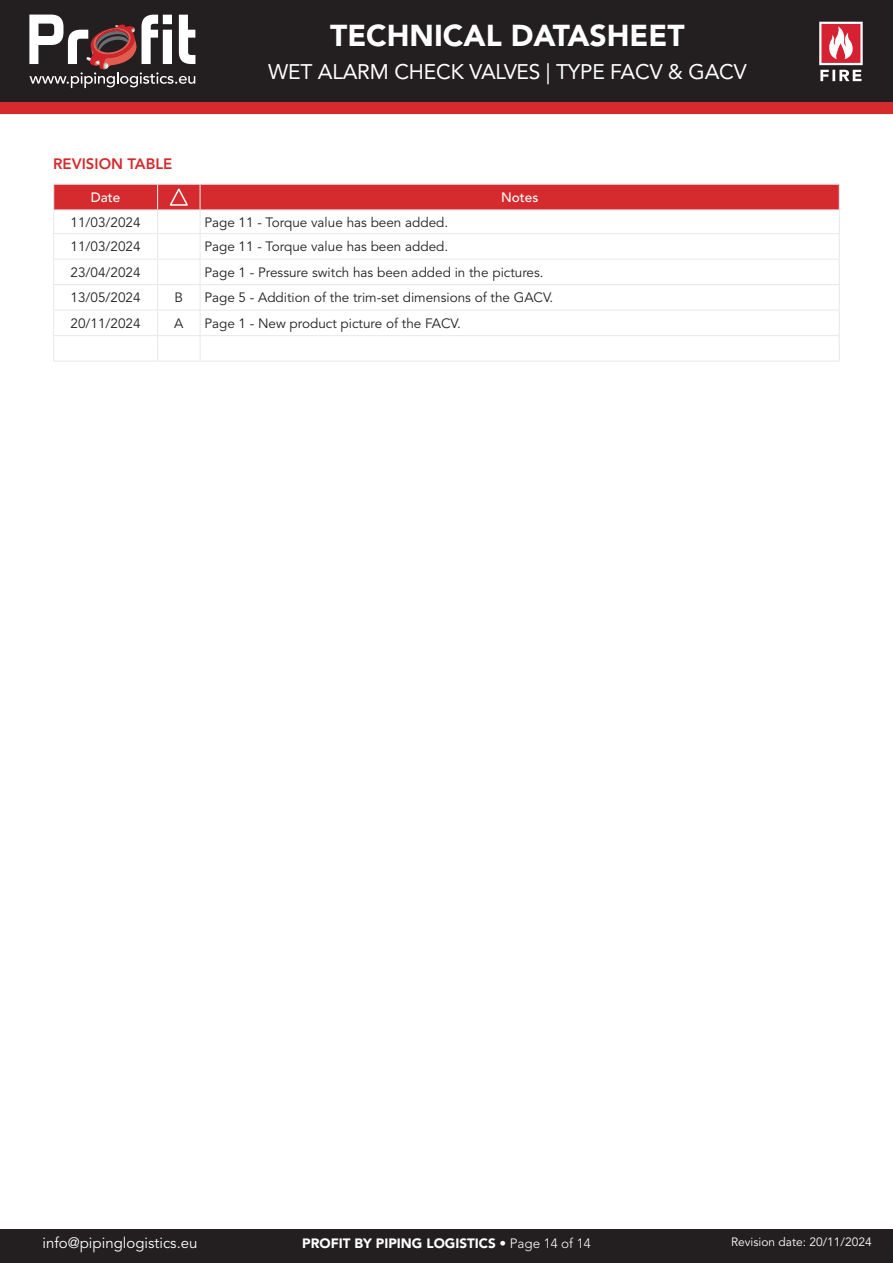
<style>
.page{position:relative;width:893px;height:1263px;background:#fff}
.page>*{position:absolute;margin:0;border:0;box-sizing:border-box;transform-origin:0 0}
.t1{font:900 30px "Avenir LT Std";color:#fff}
.t2{font:21px "Avenir LT Std";letter-spacing:-.01em;color:#fff}
.t3{font:15px "Avenir LT Std";color:#fff}
.Titles{font:800 15px "Avenir LT Std";color:#d52b2e}
.Table_body_left{font:13.5px "Avenir LT Std";color:#231f20}
.Table_body_centered{font:13.5px "Avenir LT Std";color:#231f20}
.t4{font:900 13.5px "Avenir LT Std";color:#fff}
.Table_header_-_White_text{font:500 13.5px "Avenir LT Std";color:#fff}
.t5{font:12px "Avenir LT Std";color:#fff}
.s1{font-weight:300}
</style>
<div class="page">
<hr style="left:53px;top:361px;width:105px;height:1px;background:#e8eae8">
<hr style="left:158px;top:361px;width:42px;height:1px;background:#e8eae8">
<hr style="left:200px;top:361px;width:640px;height:1px;background:#e8eae8">
<svg style="left:53px;top:184px;width:787px;height:177px"></svg>
<div style="left:0;top:1229px;width:893px;height:34px;background:#231f20"></div>
<div style="left:0;top:0;width:893px;height:103px;background:#231f20"></div>
<svg style="left:29px;top:15px;width:166px;height:73px"></svg>
<div style="left:0;top:103px;width:893px;height:11px;background:#d52b2e"></div>
<svg style="left:819px;top:22px;width:44px;height:59px"></svg>
<h1 class="t1" style="left:330px;top:17px;width:356px">TECHNICAL DATASHEET</h1>
<h2 class="t2" style="left:268px;top:59px;width:480px">WET ALARM CHECK VALVES | TYPE FACV &amp; GACV</h2>
<p class="Titles" style="left:53px;top:155px;width:121px">REVISION TABLE</p>
<p class="Table_header_-_White_text" style="left:91px;top:190px;width:31px">Date</p>
<p class="Table_header_-_White_text" style="left:501px;top:190px;width:39px">Notes</p>
<p class="Table_body_centered" style="left:71px;top:214px;width:72px">11/03/2024</p>
<p class="Table_body_left" style="left:204px;top:214px;width:245px">Page 11 - Torque value has been added.</p>
<p class="Table_body_centered" style="left:71px;top:239px;width:72px">11/03/2024</p>
<p class="Table_body_left" style="left:204px;top:239px;width:245px">Page 11 - Torque value has been added.</p>
<p class="Table_body_centered" style="left:71px;top:265px;width:72px">23/04/2024</p>
<p class="Table_body_left" style="left:204px;top:265px;width:341px">Page 1 - Pressure switch has been added in the pictures.</p>
<p class="Table_body_centered" style="left:71px;top:290px;width:72px">13/05/2024</p>
<p class="Table_body_centered" style="left:175px;top:290px;width:10px">B</p>
<p class="Table_body_left" style="left:204px;top:290px;width:350px">Page 5 - Addition of the trim-set dimensions of the GACV.</p>
<p class="Table_body_centered" style="left:71px;top:316px;width:72px">20/11/2024</p>
<p class="Table_body_centered" style="left:174px;top:316px;width:11px">A</p>
<p class="Table_body_left" style="left:204px;top:316px;width:258px">Page 1 - New product picture of the FACV.</p>
<p class="t3" style="left:43px;top:1234px;width:157px">info@pipinglogistics.eu</p>
<p class="t4" style="left:302px;top:1235px;width:290px">PROFIT BY PIPING LOGISTICS <span class="s1">• Page 14 of 14</span></p>
<p class="t5" style="left:731px;top:1235px;width:142px">Revision date: 20/11/2024</p>
</div>
